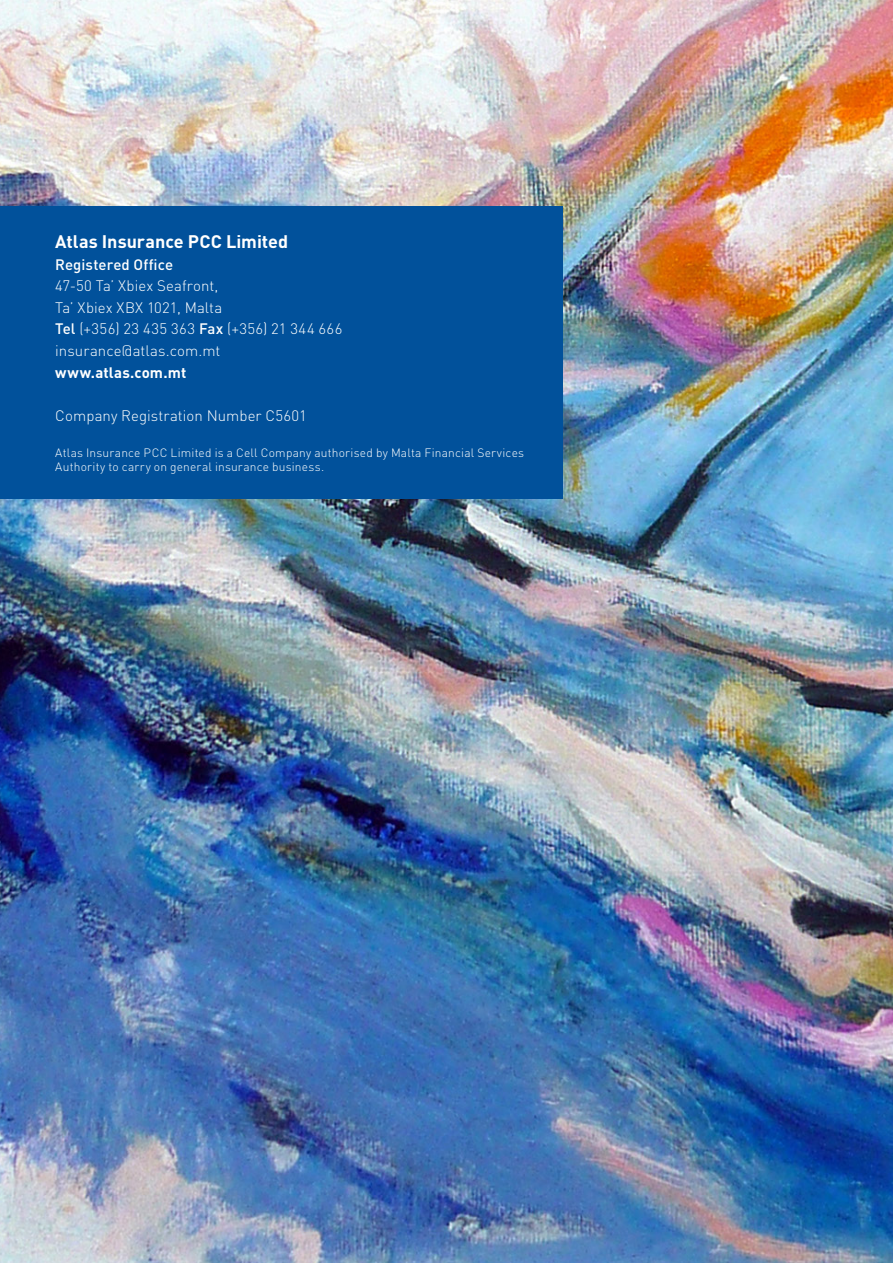
<style>
.page{position:relative;width:893px;height:1263px;background:#fff}
.page>*{position:absolute;margin:0;border:0;box-sizing:border-box;transform-origin:0 0}
.Back_title{font:700 18px "DIN Pro";color:#fff}
.Back_text{font:300 15px "DIN Pro";letter-spacing:.005em;color:#fff}
.Back_text-2{font:300 15px "DIN Pro";letter-spacing:.025em;color:#fff}
.Back_text_bold{font:500 15px "DIN Pro";letter-spacing:.01em;color:#fff}
.t1{font:700 15px "DIN Pro";letter-spacing:.01em;color:#fff}
.Disclaimer{font:300 12px/14.4px "DIN Pro";letter-spacing:.015em;color:#fff}
.s1{font-weight:500}
</style>
<div class="page">
<img style="left:0;top:0;width:893px;height:1263px">
<div style="left:0;top:206px;width:563px;height:293px;background:#01519b"></div>
<p class="Back_title" style="left:55px;top:229px;width:234px">Atlas Insurance PCC Limited</p>
<p class="Back_text_bold" style="left:55px;top:254px;width:119px">Registered Office</p>
<p class="Back_text" style="left:55px;top:275px;width:165px">47-50 Ta’ Xbiex Seafront,</p>
<p class="Back_text" style="left:55px;top:297px;width:168px">Ta’ Xbiex XBX 1021, Malta</p>
<p class="Back_text-2" style="left:55px;top:319px;width:289px"><span class="s1">Tel</span> (+356) 23 435 363 <span class="s1">Fax</span> (+356) 21 344 666</p>
<p class="Back_text" style="left:55px;top:340px;width:167px">insurance@atlas.com.mt</p>
<p class="t1" style="left:55px;top:362px;width:133px">www.atlas.com.mt</p>
<p class="Back_text" style="left:55px;top:405px;width:253px">Company Registration Number C5601</p>
<p class="Disclaimer" style="left:55px;top:445px;width:470px">Atlas Insurance PCC Limited is a Cell Company authorised by Malta Financial Services<br>Authority to carry on general insurance business.</p>
</div>
